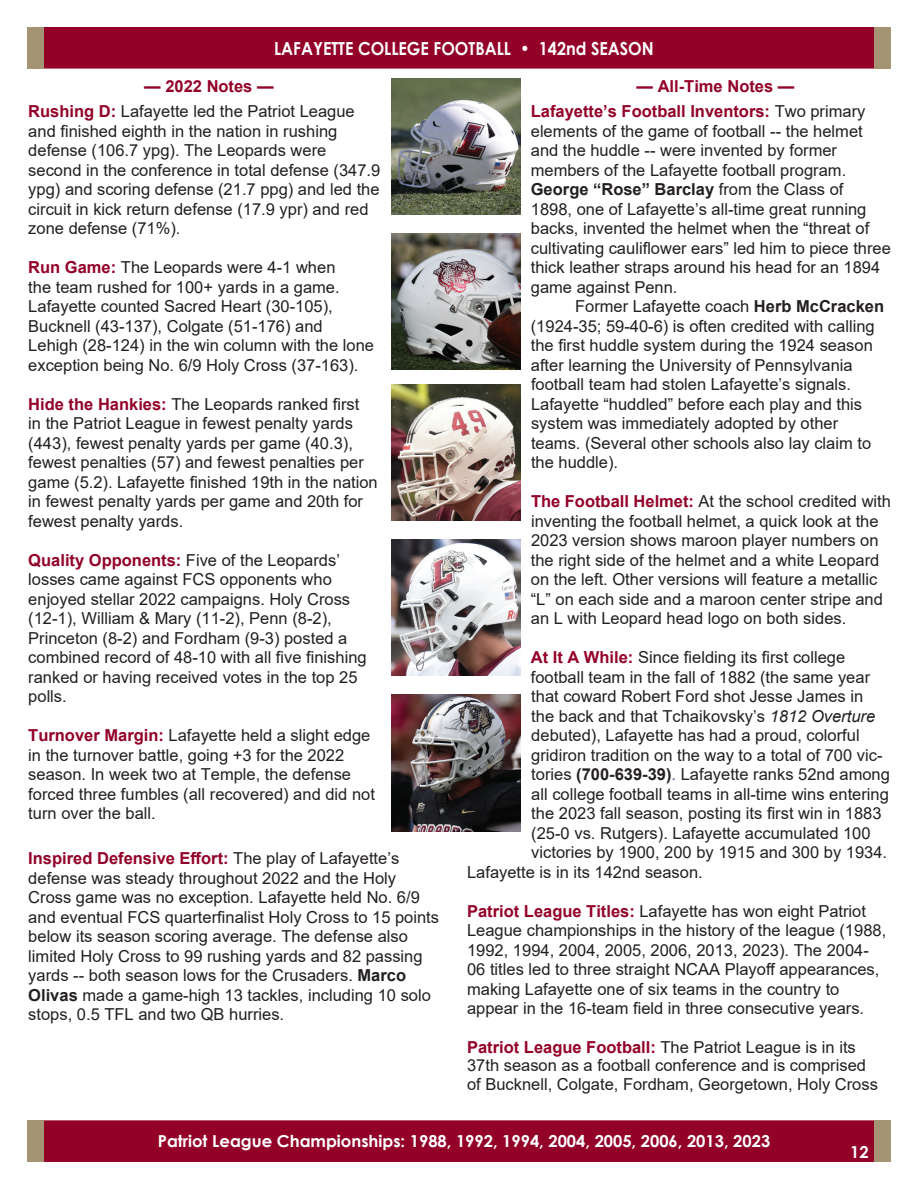
<style>
.page{position:relative;width:918px;height:1188px;background:#fff}
.page>*{position:absolute;margin:0;border:0;box-sizing:border-box;transform-origin:0 0}
.t1{font:700 18px "Century Gothic";color:#fff;scale:.9 1}
.t2{font:16.5px/19.5px "Arial";color:#231f20}
.t3{font:700 16.5px "Century Gothic";color:#fff}
.t4{font:700 16.5px/25.5px "Arial";color:#930128}
.s1{font-weight:700;color:#930128}
.s2{font-weight:700}
.s3{font-weight:400;color:#231f20}
.s4{font-style:italic}
.s5{color:#3853a3}
</style>
<div class="page">
<div style="left:27px;top:1120px;width:864px;height:42px;background:#930128;border:2px solid #930128"></div>
<div style="left:875px;top:1120px;width:16px;height:42px;background:#a49473"></div>
<div style="left:27px;top:1120px;width:16px;height:42px;background:#a49473"></div>
<div style="left:27px;top:27px;width:864px;height:42px;background:#930128;border:2px solid #930128"></div>
<div style="left:875px;top:27px;width:16px;height:42px;background:#a49473"></div>
<div style="left:27px;top:27px;width:16px;height:42px;background:#a49473"></div>
<img style="left:391px;top:79px;width:129px;height:136px">
<img style="left:391px;top:234px;width:129px;height:136px">
<img style="left:391px;top:540px;width:129px;height:136px">
<img style="left:391px;top:385px;width:129px;height:136px">
<img style="left:392px;top:695px;width:129px;height:136px">
<p class="t1" style="left:274px;top:34px;width:423px">LAFAYETTE COLLEGE FOOTBALL • 142nd SEASON</p>
<p class="t2" style="left:28px;top:73px;width:328px;line-height:25.5px;text-indent:116px"><span class="s1">— 2022 Notes —<br>Rushing D:</span> Lafayette led the Patriot League</p>
<p class="t2" style="left:28px;top:121px;width:354px">and finished eighth in the nation in rushing defense (106.7 ypg). The Leopards were second in the conference in total defense (347.9 ypg) and scoring defense (21.7 ppg) and led the circuit in kick return defense (17.9 ypr) and red zone defense (71%).</p>
<p class="t2" style="left:28px;top:257px;width:347px"><span class="s1">Run Game:</span> The Leopards were 4-1 when<br>the team rushed for 100+ yards in a game.<br>Lafayette counted Sacred Heart (30-105), Bucknell (43-137), Colgate (51-176) and Lehigh (28-124) in the win column with the lone exception being No. 6/9 Holy Cross (37-163).</p>
<p class="t2" style="left:28px;top:394px;width:351px"><span class="s1">Hide the Hankies:</span> The Leopards ranked first<br>in the Patriot League in fewest penalty yards (443), fewest penalty yards per game (40.3), fewest penalties (57) and fewest penalties per game (5.2). Lafayette finished 19th in the nation in fewest penalty yards per game and 20th for fewest penalty yards.</p>
<p class="t2" style="left:28px;top:550px;width:340px"><span class="s1">Quality Opponents:</span> Five of the Leopards’ losses came against FCS opponents who enjoyed stellar 2022 campaigns. Holy Cross (12-1), William &amp; Mary (11-2), Penn (8-2), Princeton (8-2) and Fordham (9-3) posted a combined record of 48-10 with all five finishing ranked or having received votes in the top 25 polls.</p>
<p class="t2" style="left:28px;top:725px;width:348px"><span class="s1">Turnover Margin:</span> Lafayette held a slight edge in the turnover battle, going +3 for the 2022 season. In week two at Temple, the defense forced three fumbles (all recovered) and did not turn over the ball.</p>
<p class="t2" style="left:28px;top:848px;width:412px"><span class="s1">Inspired Defensive Effort:</span> The play of Lafayette’s defense was steady throughout 2022 and the Holy Cross game was no exception. Lafayette held No. 6/9 and eventual FCS quarterfinalist Holy Cross to 15 points below its season scoring average. The defense also limited Holy Cross to 99 rushing yards and 82 passing yards -- both season lows for the Crusaders. <span class="s2">Marco Olivas</span> made a game-high 13 tackles, including 10 solo stops, 0.5 TFL and two QB hurries.</p>
<p class="t4" style="left:531px;top:73px;width:336px;text-indent:106px">— All-Time Notes —<br>Lafayette’s Football Inventors: <span class="s3">Two primary</span></p>
<p class="t2" style="left:531px;top:121px;width:362px">elements of the game of football -- the helmet and the huddle -- were invented by former members of the Lafayette football program.<br><span class="s2">George “Rose” Barclay</span> from the Class of<br>1898, one of Lafayette’s all-time great running backs, invented the helmet when the “threat of cultivating cauliflower ears” led him to piece three thick leather straps around his head for an 1894 game against Penn.</p>
<p class="t2" style="left:531px;top:297px;width:355px;text-indent:44px">Former Lafayette coach <span class="s2">Herb McCracken </span>(1924-35; 59-40-6) is often credited with calling the first huddle system during the 1924 season after learning the University of Pennsylvania football team had stolen Lafayette’s signals.<br>Lafayette “huddled” before each play and this system was immediately adopted by other teams. (Several other schools also lay claim to the huddle).</p>
<p class="t2" style="left:531px;top:492px;width:362px"><span class="s1">The Football Helmet:</span> At the school credited with inventing the football helmet, a quick look at the 2023 version shows maroon player numbers on the right side of the helmet and a white Leopard on the left. Other versions will feature a metallic “L” on each side and a maroon center stripe and an L with Leopard head logo on both sides.</p>
<p class="t2" style="left:531px;top:648px;width:316px"><span class="s1">At It A While:</span> Since fielding its first college</p>
<p class="t2" style="left:531px;top:667px;width:341px">football team in the fall of 1882 (the same year</p>
<p class="t2" style="left:531px;top:687px;width:333px">that coward Robert Ford shot Jesse James in</p>
<p class="t2" style="left:531px;top:706px;width:345px">the back and that Tchaikovsky’s <span class="s4">1812 Overture</span></p>
<p class="t2" style="left:531px;top:726px;width:330px">debuted), Lafayette has had a proud, colorful</p>
<p class="t2" style="left:531px;top:745px;width:353px">gridiron tradition on the way to a total of 700 vic-</p>
<p class="t2" style="left:531px;top:765px;width:360px">tories <span class="s2">(700-639-39)</span><span class="s5">.</span> Lafayette ranks 52nd among</p>
<p class="t2" style="left:531px;top:784px;width:359px">all college football teams in all-time wins entering</p>
<p class="t2" style="left:531px;top:804px;width:352px">the 2023 fall season, posting its first win in 1883</p>
<p class="t2" style="left:531px;top:823px;width:341px">(25-0 vs. Rutgers). Lafayette accumulated 100</p>
<p class="t2" style="left:531px;top:843px;width:357px">victories by 1900, 200 by 1915 and 300 by 1934.</p>
<p class="t2" style="left:467px;top:862px;width:237px">Lafayette is in its 142nd season.</p>
<p class="t2" style="left:467px;top:901px;width:421px"><span class="s1">Patriot League Titles:</span> Lafayette has won eight Patriot League championships in the history of the league (1988, 1992, 1994, 2004, 2005, 2006, 2013, 2023). The 2004- 06 titles led to three straight NCAA Playoff appearances, making Lafayette one of six teams in the country to appear in the 16-team field in three consecutive years.</p>
<p class="t2" style="left:467px;top:1037px;width:412px;line-height:18.8px"><span class="s1">Patriot League Football:</span> The Patriot League is in its<br>37th season as a football conference and is comprised of Bucknell, Colgate, Fordham, Georgetown, Holy Cross</p>
<p class="t3" style="left:158px;top:1128px;width:614px">Patriot League Championships: 1988, 1992, 1994, 2004, 2005, 2006, 2013, 2023</p>
<p class="t3" style="left:850px;top:1140px;width:20px">12</p>
</div>
